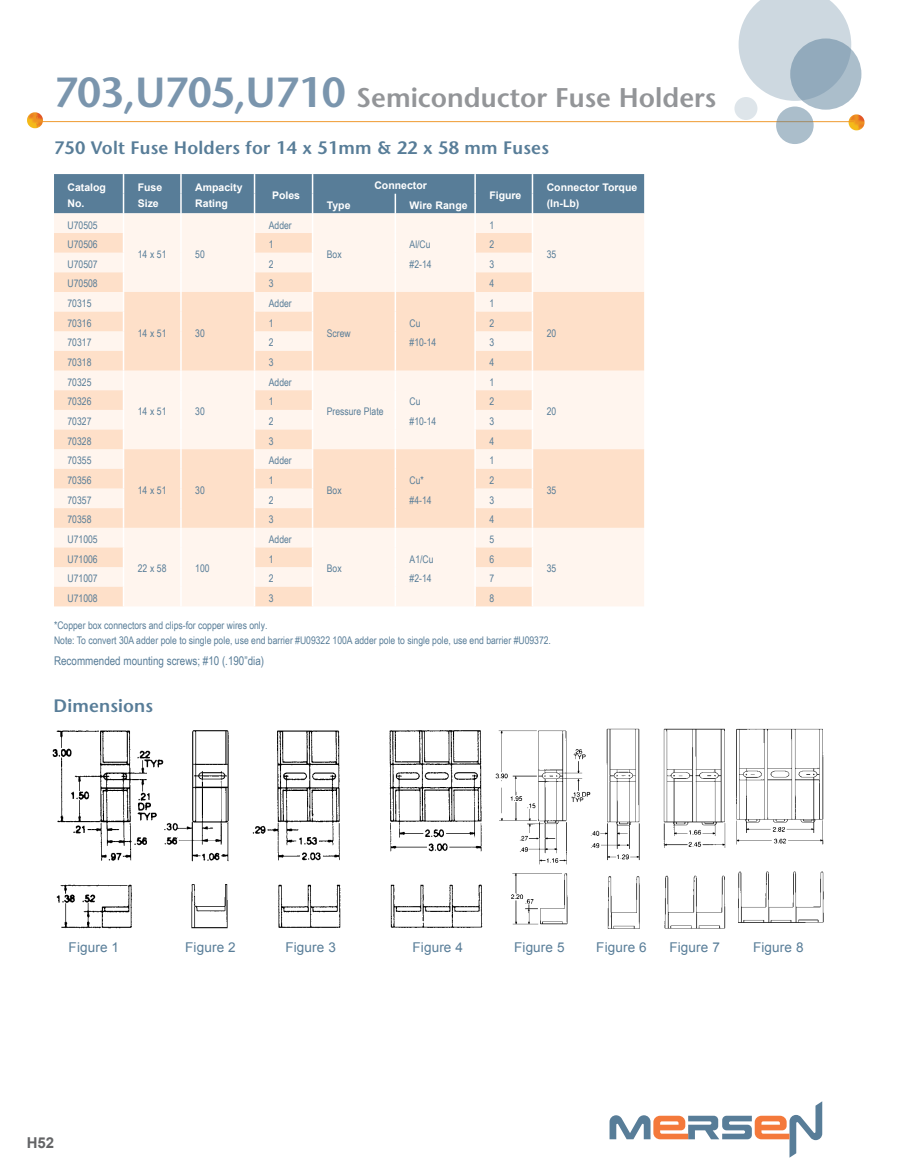
<style>
.page{position:relative;width:905px;height:1175px;background:#fff}
.page>*{position:absolute;margin:0;border:0;box-sizing:border-box;transform-origin:0 0}
.t1{font:600 27px "Stone Sans Std";color:#939598}
.t2{font:600 18px "Stone Sans Std";letter-spacing:.01em;color:#587d98}
.t3{font:700 15px "Arial";color:#636466}
.t4{font:13.5px "Arial";letter-spacing:.01em;color:#587d98}
.t5{font:12px "Arial Narrow";color:#587d98}
.t6{font:10.5px/19.5px "Arial Narrow";color:#587d98}
.t7{font:700 10.5px/16.5px "Arial";color:#fff}
.s1{font-size:42px;color:#7a95ad}
</style>
<div class="page">
<svg style="left:848px;top:114px;width:16px;height:16px"></svg>
<hr style="left:35px;top:121px;width:818px;height:1px;background:#ee9321">
<svg style="left:27px;top:112px;width:16px;height:16px"></svg>
<svg style="left:738px;top:0;width:113px;height:101px"></svg>
<svg style="left:790px;top:38px;width:71px;height:72px;background:#9bb1c1"></svg>
<svg style="left:776px;top:106px;width:37px;height:38px"></svg>
<div style="left:734px;top:97px;width:23px;height:23px;background:#dee5ea;border-radius:50%"></div>
<svg style="left:609px;top:1101px;width:213px;height:56px"></svg>
<img style="left:53px;top:730px;width:430px;height:199px">
<img style="left:495px;top:730px;width:94px;height:195px">
<img style="left:589px;top:728px;width:51px;height:201px">
<img style="left:663px;top:728px;width:63px;height:201px">
<img style="left:736px;top:728px;width:88px;height:195px">
<svg style="left:54px;top:174px;width:590px;height:432px;background:#efe2d8"></svg>
<h1 class="t1" style="left:54px;top:81px;width:664px"><span class="s1">703,U705,U710</span> Semiconductor Fuse Holders</h1>
<h2 class="t2" style="left:54px;top:137px;width:496px">750 Volt Fuse Holders for 14 x 51mm &amp; 22 x 58 mm Fuses</h2>
<p class="t7" style="left:68px;top:179px;width:40px">Catalog<br>No.</p>
<p class="t7" style="left:138px;top:179px;width:26px">Fuse<br>Size</p>
<p class="t7" style="left:195px;top:179px;width:49px">Ampacity<br>Rating</p>
<p class="t7" style="left:272px;top:187px;width:30px">Poles</p>
<p class="t7" style="left:374px;top:178px;width:54px">Connector</p>
<p class="t7" style="left:546px;top:179px;width:92px">Connector Torque</p>
<p class="t7" style="left:489px;top:187px;width:34px">Figure</p>
<p class="t7" style="left:327px;top:197px;width:25px">Type</p>
<p class="t7" style="left:409px;top:197px;width:59px">Wire Range</p>
<p class="t7" style="left:546px;top:196px;width:34px">(In-Lb)</p>
<p class="t6" style="left:68px;top:215px;width:32px">U70505</p>
<p class="t6" style="left:269px;top:215px;width:24px">Adder</p>
<p class="t6" style="left:489px;top:215px;width:6px">1</p>
<p class="t6" style="left:327px;top:244px;width:16px">Box</p>
<p class="t6" style="left:409px;top:234px;width:24px">Al/Cu #2-14</p>
<p class="t6" style="left:68px;top:234px;width:32px">U70506</p>
<p class="t6" style="left:269px;top:234px;width:6px">1</p>
<p class="t6" style="left:489px;top:234px;width:6px">2</p>
<p class="t6" style="left:68px;top:254px;width:32px">U70507</p>
<p class="t6" style="left:269px;top:254px;width:6px">2</p>
<p class="t6" style="left:489px;top:254px;width:6px">3</p>
<p class="t6" style="left:68px;top:274px;width:32px">U70508</p>
<p class="t6" style="left:269px;top:274px;width:6px">3</p>
<p class="t6" style="left:489px;top:274px;width:6px">4</p>
<p class="t6" style="left:68px;top:293px;width:25px">70315</p>
<p class="t6" style="left:138px;top:323px;width:30px">14 x 51</p>
<p class="t6" style="left:195px;top:323px;width:11px">30</p>
<p class="t6" style="left:138px;top:244px;width:30px">14 x 51</p>
<p class="t6" style="left:195px;top:244px;width:11px">50</p>
<p class="t6" style="left:489px;top:293px;width:6px">1</p>
<p class="t6" style="left:269px;top:293px;width:24px">Adder</p>
<p class="t6" style="left:327px;top:323px;width:25px">Screw</p>
<p class="t6" style="left:409px;top:313px;width:28px">Cu #10-14</p>
<p class="t6" style="left:68px;top:313px;width:25px">70316</p>
<p class="t6" style="left:269px;top:313px;width:6px">1</p>
<p class="t6" style="left:489px;top:313px;width:6px">2</p>
<p class="t6" style="left:68px;top:332px;width:25px">70317</p>
<p class="t6" style="left:269px;top:332px;width:6px">2</p>
<p class="t6" style="left:489px;top:332px;width:6px">3</p>
<p class="t6" style="left:68px;top:352px;width:25px">70318</p>
<p class="t6" style="left:269px;top:352px;width:6px">3</p>
<p class="t6" style="left:489px;top:352px;width:6px">4</p>
<p class="t6" style="left:68px;top:372px;width:25px">70325</p>
<p class="t6" style="left:138px;top:401px;width:30px">14 x 51</p>
<p class="t6" style="left:195px;top:401px;width:11px">30</p>
<p class="t6" style="left:489px;top:372px;width:6px">1</p>
<p class="t6" style="left:269px;top:372px;width:24px">Adder</p>
<p class="t6" style="left:327px;top:401px;width:58px">Pressure Plate</p>
<p class="t6" style="left:409px;top:391px;width:28px">Cu #10-14</p>
<p class="t6" style="left:68px;top:391px;width:25px">70326</p>
<p class="t6" style="left:269px;top:391px;width:6px">1</p>
<p class="t6" style="left:489px;top:391px;width:6px">2</p>
<p class="t6" style="left:68px;top:411px;width:25px">70327</p>
<p class="t6" style="left:269px;top:411px;width:6px">2</p>
<p class="t6" style="left:489px;top:411px;width:6px">3</p>
<p class="t6" style="left:68px;top:431px;width:25px">70328</p>
<p class="t6" style="left:269px;top:431px;width:6px">3</p>
<p class="t6" style="left:489px;top:431px;width:6px">4</p>
<p class="t6" style="left:68px;top:450px;width:25px">70355</p>
<p class="t6" style="left:138px;top:480px;width:30px">14 x 51</p>
<p class="t6" style="left:195px;top:480px;width:11px">30</p>
<p class="t6" style="left:489px;top:450px;width:6px">1</p>
<p class="t6" style="left:269px;top:450px;width:24px">Adder</p>
<p class="t6" style="left:327px;top:480px;width:16px">Box</p>
<p class="t6" style="left:409px;top:470px;width:24px">Cu* #4-14</p>
<p class="t6" style="left:68px;top:470px;width:25px">70356</p>
<p class="t6" style="left:269px;top:470px;width:6px">1</p>
<p class="t6" style="left:489px;top:470px;width:6px">2</p>
<p class="t6" style="left:68px;top:490px;width:25px">70357</p>
<p class="t6" style="left:269px;top:490px;width:6px">2</p>
<p class="t6" style="left:489px;top:490px;width:6px">3</p>
<p class="t6" style="left:68px;top:509px;width:25px">70358</p>
<p class="t6" style="left:269px;top:509px;width:6px">3</p>
<p class="t6" style="left:489px;top:509px;width:6px">4</p>
<p class="t6" style="left:68px;top:529px;width:32px">U71005</p>
<p class="t6" style="left:138px;top:558px;width:30px">22 x 58</p>
<p class="t6" style="left:195px;top:558px;width:16px">100</p>
<p class="t6" style="left:269px;top:529px;width:24px">Adder</p>
<p class="t6" style="left:489px;top:529px;width:6px">5</p>
<p class="t6" style="left:327px;top:558px;width:16px">Box</p>
<p class="t6" style="left:409px;top:549px;width:25px">A1/Cu #2-14</p>
<p class="t6" style="left:68px;top:549px;width:32px">U71006</p>
<p class="t6" style="left:269px;top:549px;width:6px">1</p>
<p class="t6" style="left:489px;top:549px;width:6px">6</p>
<p class="t6" style="left:68px;top:568px;width:32px">U71007</p>
<p class="t6" style="left:269px;top:568px;width:6px">2</p>
<p class="t6" style="left:489px;top:568px;width:6px">7</p>
<p class="t6" style="left:68px;top:588px;width:32px">U71008</p>
<p class="t6" style="left:269px;top:588px;width:6px">3</p>
<p class="t6" style="left:489px;top:588px;width:6px">8</p>
<p class="t6" style="left:546px;top:244px;width:11px">35</p>
<p class="t6" style="left:546px;top:323px;width:11px">20</p>
<p class="t6" style="left:546px;top:401px;width:11px">20</p>
<p class="t6" style="left:546px;top:480px;width:11px">35</p>
<p class="t6" style="left:546px;top:558px;width:11px">35</p>
<p class="t6" style="left:54px;top:617px;width:498px;line-height:15px">*Copper box connectors and clips-for copper wires only.<br>Note: To convert 30A adder pole to single pole, use end barrier #U09322 100A adder pole to single pole, use end barrier #U09372.</p>
<p class="t5" style="left:54px;top:651px;width:212px">Recommended mounting screws; #10 (.190”dia)</p>
<h2 class="t2" style="left:54px;top:694px;width:101px">Dimensions</h2>
<p class="t4" style="left:69px;top:938px;width:52px">Figure 1</p>
<p class="t4" style="left:185px;top:938px;width:52px">Figure 2</p>
<p class="t4" style="left:285px;top:938px;width:52px">Figure 3</p>
<p class="t4" style="left:412px;top:938px;width:52px">Figure 4</p>
<p class="t4" style="left:514px;top:938px;width:52px">Figure 5</p>
<p class="t4" style="left:596px;top:938px;width:52px">Figure 6</p>
<p class="t4" style="left:669px;top:938px;width:52px">Figure 7</p>
<p class="t4" style="left:753px;top:938px;width:52px">Figure 8</p>
<h3 class="t3" style="left:27px;top:1132px;width:29px">H52</h3>
</div>
